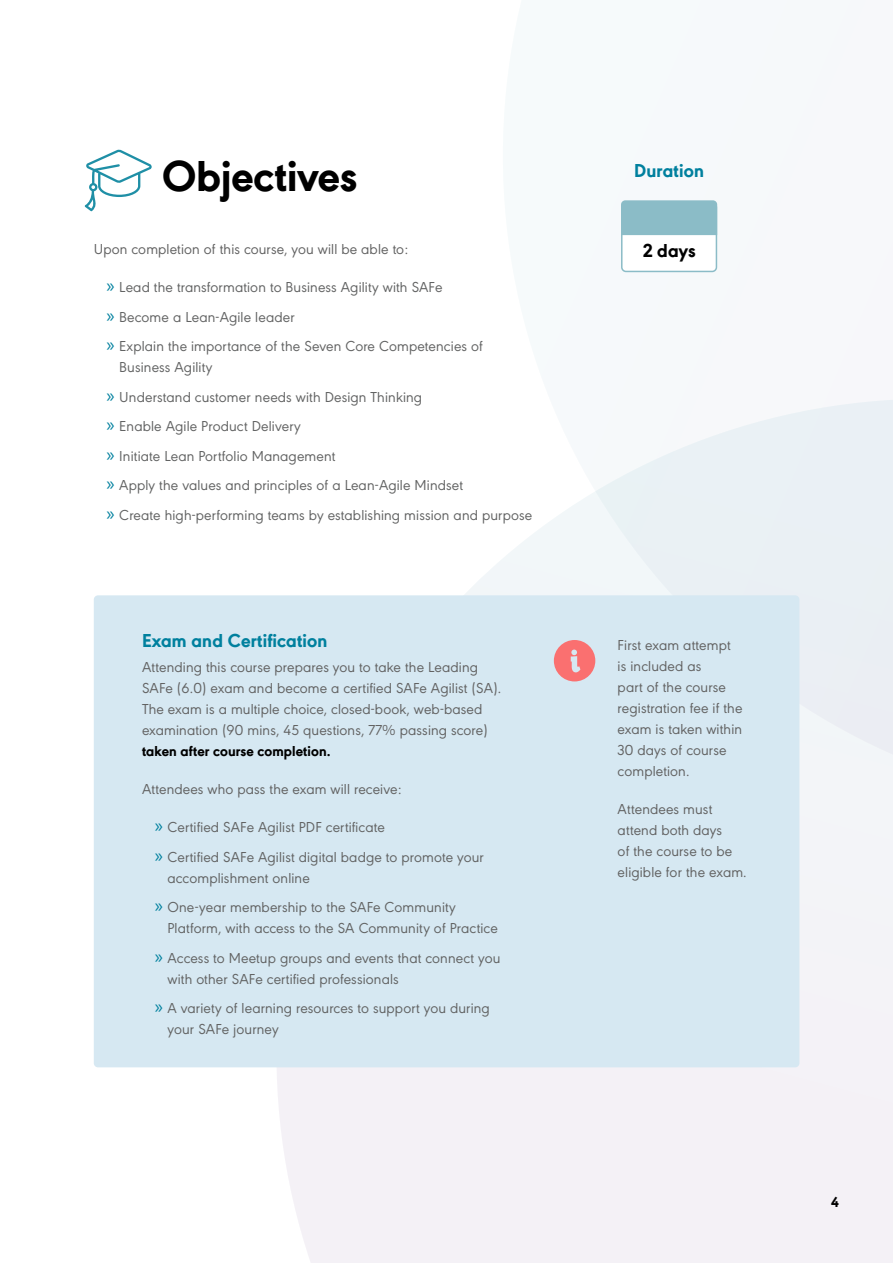
<style>
.page{position:relative;width:893px;height:1263px;background:#fff}
.page>*{position:absolute;margin:0;border:0;box-sizing:border-box;transform-origin:0 0}
.t1{font:800 45px "URW Geometric";color:#000}
.t2{font:800 19.5px "URW Geometric";letter-spacing:.01em;color:#00809e}
.t3{font:800 19.5px "URW Geometric";color:#000}
.t4{font:15px/29.5px "URW Geometric";letter-spacing:.01em;color:#626363}
.t5{font:15px/21px "URW Geometric";letter-spacing:.01em;color:#626262}
.t6{font:800 15px "URW Geometric";letter-spacing:.01em;color:#000}
.s1{font-family:"Myriad Pro";font-size:19.5px;color:#00809e}
</style>
<div class="page">
<svg style="left:276px;top:400px;width:617px;height:863px"></svg>
<div style="left:94px;top:595px;width:705px;height:472px;background:#d6e8f2;border-radius:4px"></div>
<div style="left:621px;top:202px;width:96px;height:70px;border:2px solid #8bbcc7;border-radius:4px"></div>
<div style="left:621px;top:200px;width:96px;height:35px;background:#8bbcc7"></div>
<svg style="left:85px;top:149px;width:67px;height:62px"></svg>
<svg style="left:554px;top:640px;width:41px;height:41px"></svg>
<h1 class="t1" style="left:162px;top:142px;width:197px">Objectives</h1>
<p class="t5" style="left:94px;top:238px;width:316px">Upon completion of this course, you will be able to:</p>
<p class="t4" style="left:107px;top:272px;width:378px"><span class="s1">»</span> Lead the transformation to Business Agility with SAFe<br><span class="s1">»</span> Become a Lean-Agile leader<br><span class="s1">»</span> Explain the importance of the Seven Core Competencies of</p>
<p class="t4" style="left:107px;top:352px;width:427px;text-indent:13px">Business Agility<br><span class="s1">»</span> Understand customer needs with Design Thinking<br><span class="s1">»</span> Enable Agile Product Delivery<br><span class="s1">»</span> Initiate Lean Portfolio Management<br><span class="s1">»</span> Apply the values and principles of a Lean-Agile Mindset<br><span class="s1">»</span> Create high-performing teams by establishing mission and purpose</p>
<h2 class="t2" style="left:142px;top:626px;width:187px">Exam and Certification</h2>
<p class="t5" style="left:142px;top:656px;width:361px">Attending this course prepares you to take the Leading SAFe (6.0) exam and become a certified SAFe Agilist (SA).<br>The exam is a multiple choice, closed-book, web-based examination (90 mins, 45 questions, 77% passing score)</p>
<p class="t6" style="left:142px;top:740px;width:190px">taken after course completion.</p>
<p class="t5" style="left:142px;top:778px;width:261px">Attendees who pass the exam will receive:</p>
<p class="t4" style="left:155px;top:811px;width:331px"><span class="s1">»</span> Certified SAFe Agilist PDF certificate<br><span class="s1">»</span> Certified SAFe Agilist digital badge to promote your</p>
<p class="t4" style="left:155px;top:862px;width:303px;text-indent:13px">accomplishment online<br><span class="s1">»</span> One-year membership to the SAFe Community</p>
<p class="t4" style="left:155px;top:912px;width:347px;text-align:right">Platform, with access to the SA Community of Practice<br><span class="s1">»</span> Access to Meetup groups and events that connect you</p>
<p class="t4" style="left:155px;top:963px;width:337px;text-indent:13px">with other SAFe certified professionals<br><span class="s1">»</span> A variety of learning resources to support you during</p>
<p class="t4" style="left:168px;top:1013px;width:113px">your SAFe journey</p>
<h2 class="t2" style="left:634px;top:156px;width:71px">Duration</h2>
<h2 class="t3" style="left:643px;top:236px;width:54px">2 days</h2>
<p class="t5" style="left:618px;top:634px;width:126px">First exam attempt is included as<br>part of the course registration fee if the exam is taken within<br>30 days of course completion.</p>
<p class="t5" style="left:618px;top:798px;width:131px">Attendees must attend both days<br>of the course to be eligible for the exam.</p>
<p class="t6" style="left:831px;top:1191px;width:9px">4</p>
</div>
